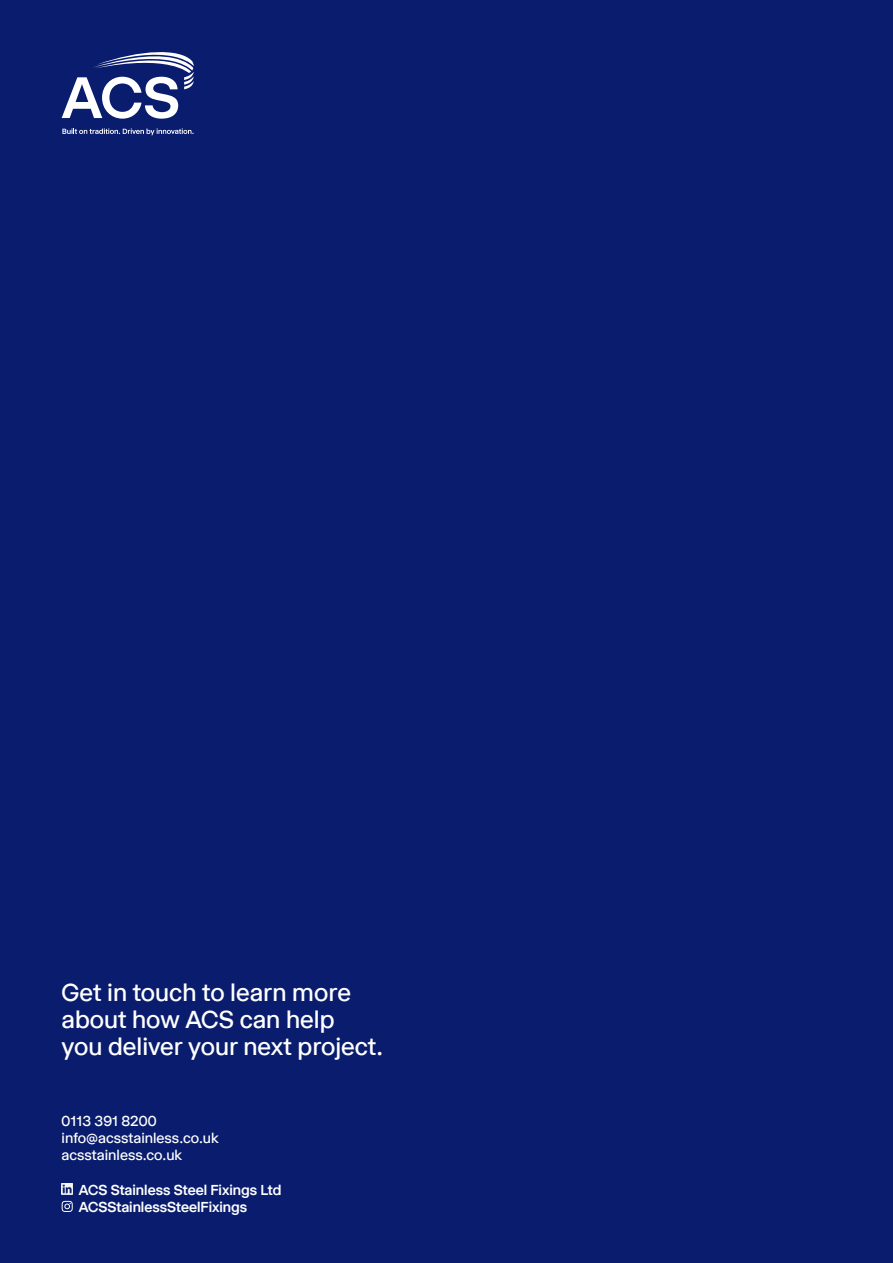
<style>
.page{position:relative;width:893px;height:1263px;background:#091c6d}
.page>*{position:absolute;margin:0;border:0;box-sizing:border-box;transform-origin:0 0}
.t1{font:25.5px/27px "Selecta";color:#fff}
.t2{font:15px/17.2px "Selecta";color:#fff}
.t3{font:500 15px/17.2px "Selecta";color:#fff}
</style>
<div class="page">
<svg style="left:62px;top:1183px;width:11px;height:12px"></svg>
<svg style="left:62px;top:52px;width:132px;height:67px"></svg>
<svg style="left:62px;top:128px;width:132px;height:7px"></svg>
<svg style="left:62px;top:1201px;width:11px;height:11px"></svg>
<p class="t1" style="left:62px;top:976px;width:323px">Get in touch to learn more about how ACS can help<br>you deliver your next project.</p>
<p class="t2" style="left:62px;top:1110px;width:159px">0113 391 8200 info@acsstainless.co.uk acsstainless.co.uk</p>
<p class="t3" style="left:79px;top:1179px;width:204px">ACS Stainless Steel Fixings Ltd<br>ACSStainlessSteelFixings</p>
</div>
